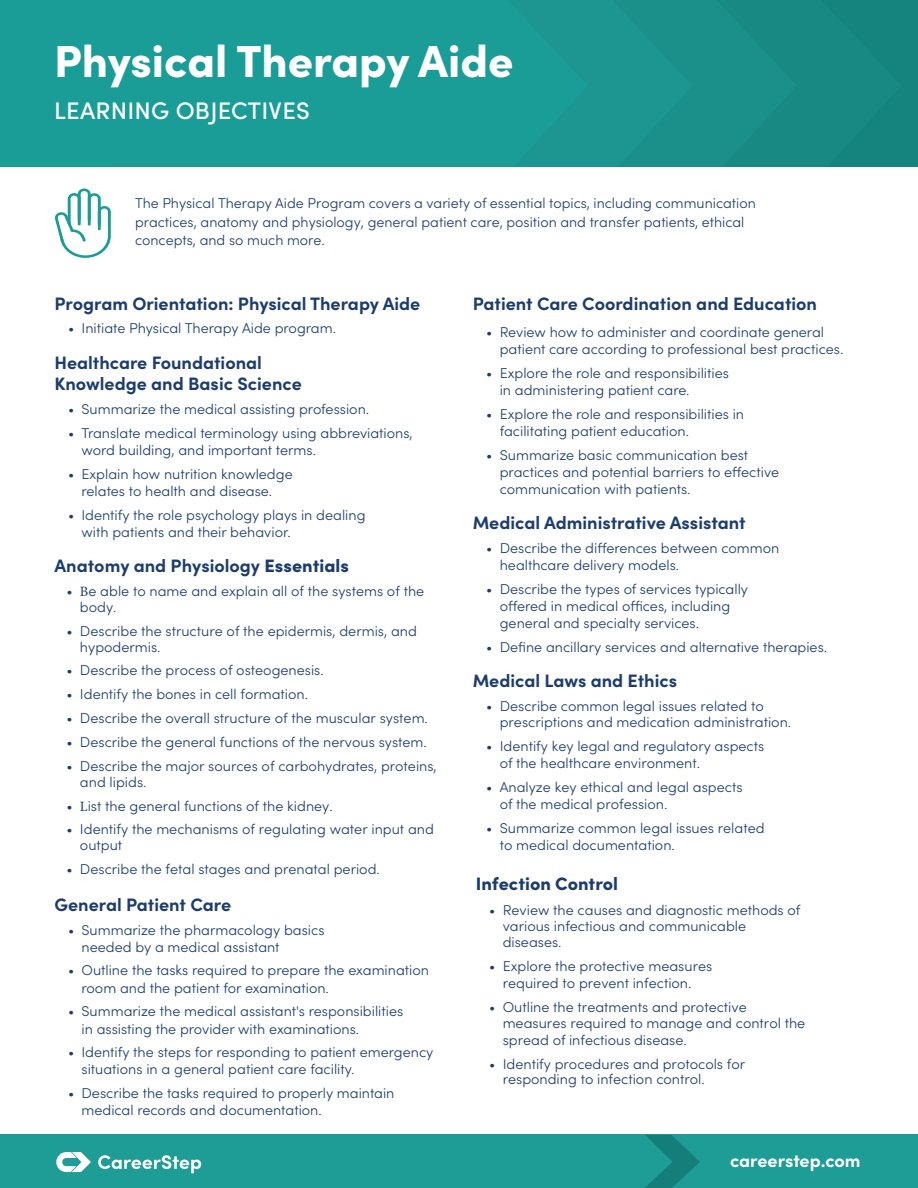
<style>
.page{position:relative;width:918px;height:1188px;background:#fff}
.page>*{position:absolute;margin:0;border:0;box-sizing:border-box;transform-origin:0 0}
.t1{font:900 45px "Sofia Pro";color:#fff}
.t2{font:500 24px "Sofia Pro";letter-spacing:.01em;color:#fff}
.t3{font:700 18px/21.6px "Sofia Pro";color:#1c3c6e}
.t4{font:900 18px "Sofia Pro";color:#1c3c6e}
.t5{font:700 18px "Sofia Pro";letter-spacing:-.005em;color:#fff}
.t6{font:300 14.25px/17.1px "Sofia Pro";color:#1c3c6e}
.s1{font-weight:900}
.s2{font-family:"Minion Pro";font-weight:400}
</style>
<div class="page">
<div style="left:797px;top:0;width:105px;height:167px;background:#198984"></div>
<div style="left:692px;top:0;width:105px;height:167px;background:#1b908a"></div>
<div style="left:588px;top:0;width:104px;height:167px;background:#1d9590"></div>
<div style="left:0;top:0;width:588px;height:167px;background:#1a9c97"></div>
<div style="left:0;top:1135px;width:918px;height:53px;background:#1e9c96"></div>
<svg style="left:645px;top:1135px;width:55px;height:53px"></svg>
<svg style="left:56px;top:1152px;width:35px;height:20px"></svg>
<svg style="left:98px;top:1155px;width:103px;height:18px"></svg>
<svg style="left:54px;top:188px;width:57px;height:70px"></svg>
<h1 class="t1" style="left:54px;top:26px;width:461px">Physical Therapy Aide</h1>
<h2 class="t2" style="left:54px;top:93px;width:257px">LEARNING OBJECTIVES</h2>
<p class="t6" style="left:135px;top:194px;width:622px;line-height:18.5px">The Physical Therapy Aide Program covers a variety of essential topics, including communication practices, anatomy and physiology, general patient care, position and transfer patients, ethical concepts, and so much more.</p>
<p class="t3" style="left:55px;top:291px;width:367px">Program Orientation: Physical Therapy Aide</p>
<p class="t6" style="left:68px;top:319px;width:270px">• Initiate Physical Therapy Aide program.</p>
<p class="t3" style="left:55px;top:350px;width:249px">Healthcare Foundational<br>Knowledge and Basic Science</p>
<p class="t6" style="left:68px;top:400px;width:303px">• Summarize the medical assisting profession.</p>
<p class="t6" style="left:82px;top:424px;width:333px;text-indent:-14px">• Translate medical terminology using abbreviations, word building, and important terms.</p>
<p class="t6" style="left:68px;top:464px;width:226px;text-align:center">• Explain how nutrition knowledge relates to health and disease.</p>
<p class="t6" style="left:82px;top:505px;width:285px;text-indent:-14px">• Identify the role psychology plays in dealing with patients and their behavior.</p>
<p class="t3" style="left:55px;top:553px;width:296px">Anatomy and Physiology <span class="s1">Essentials</span></p>
<p class="t6" style="left:80px;top:582px;width:346px;line-height:15.9px;text-indent:-13px">• <span class="s2">B</span>e able to name and explain all of the systems of the body.</p>
<p class="t6" style="left:80px;top:622px;width:338px;line-height:15.9px;text-indent:-13px">• Describe the structure of the epidermis, dermis, and hypodermis.</p>
<p class="t6" style="left:67px;top:661px;width:259px">• Describe the process of osteogenesis.</p>
<p class="t6" style="left:67px;top:685px;width:243px">• Identify the bones in cell formation.</p>
<p class="t6" style="left:67px;top:709px;width:363px">• Describe the overall structure of the muscular system.</p>
<p class="t6" style="left:67px;top:733px;width:362px">• Describe the general functions of the nervous system.</p>
<p class="t6" style="left:80px;top:757px;width:358px;line-height:15.9px;text-indent:-13px">• Describe the major sources of carbohydrates, proteins, and lipids.</p>
<p class="t6" style="left:67px;top:796px;width:268px">• <span class="s2">L</span>ist the general functions of the kidney.</p>
<p class="t6" style="left:80px;top:821px;width:355px;line-height:15.9px;text-indent:-13px">• Identify the mechanisms of regulating water input and output</p>
<p class="t6" style="left:67px;top:860px;width:315px">• Describe the fetal stages and prenatal period.</p>
<p class="t3" style="left:55px;top:892px;width:178px">General Patient Care</p>
<p class="t6" style="left:82px;top:920px;width:245px;text-indent:-14px">• Summarize the pharmacology basics needed by a medical assistant</p>
<p class="t6" style="left:82px;top:961px;width:349px;text-indent:-14px">• Outline the tasks required to prepare the examination room and the patient for examination.</p>
<p class="t6" style="left:82px;top:1002px;width:323px;text-indent:-14px">• Summarize the medical assistant's responsibilities in assisting the provider with examinations.</p>
<p class="t6" style="left:82px;top:1043px;width:353px;text-indent:-14px">• Identify the steps for responding to patient emergency situations in a general patient care facility.</p>
<p class="t6" style="left:82px;top:1084px;width:314px;text-indent:-14px">• Describe the tasks required to properly maintain medical records and documentation.</p>
<p class="t3" style="left:473px;top:291px;width:346px">Patient Care Coordination and Education</p>
<p class="t6" style="left:500px;top:323px;width:345px;text-indent:-14px">• Review how to administer and coordinate general patient care according to professional best practices.</p>
<p class="t6" style="left:500px;top:364px;width:231px;text-indent:-14px">• Explore the role and responsibilities in administering patient care.</p>
<p class="t6" style="left:500px;top:405px;width:246px;text-indent:-14px">• Explore the role and responsibilities in facilitating patient education.</p>
<p class="t6" style="left:500px;top:446px;width:281px;text-indent:-14px">• Summarize basic communication best practices and potential barriers to effective communication with patients.</p>
<p class="t3" style="left:473px;top:511px;width:274px">Medical Administrative Assistant</p>
<p class="t6" style="left:500px;top:539px;width:281px;text-indent:-14px">• Describe the differences between common healthcare delivery models.</p>
<p class="t6" style="left:500px;top:580px;width:250px;text-indent:-14px">• Describe the types of services typically offered in medical offices, including general and specialty services.</p>
<p class="t6" style="left:486px;top:638px;width:342px">• Define ancillary services and alternative therapies.</p>
<p class="t3" style="left:473px;top:669px;width:206px">Medical Laws and Ethics</p>
<p class="t6" style="left:500px;top:697px;width:293px;line-height:15.9px;text-indent:-13px">• Describe common legal issues related to prescriptions and medication administration.</p>
<p class="t6" style="left:500px;top:736px;width:266px;text-indent:-13px">• Identify key legal and regulatory aspects of the healthcare environment.</p>
<p class="t6" style="left:500px;top:777px;width:244px;text-indent:-13px">• Analyze key ethical and legal aspects of the medical profession.</p>
<p class="t6" style="left:500px;top:818px;width:266px;text-indent:-13px">• Summarize common legal issues related to medical documentation.</p>
<p class="t4" style="left:476px;top:873px;width:144px">Infection Control</p>
<p class="t6" style="left:503px;top:901px;width:299px;line-height:15.9px;text-indent:-13px">• Review the causes and diagnostic methods of various infectious and communicable diseases.</p>
<p class="t6" style="left:489px;top:956px;width:225px;text-align:center">• Explore the protective measures required to prevent infection.</p>
<p class="t6" style="left:503px;top:998px;width:304px;line-height:16.5px;text-indent:-13px">• Outline the treatments and protective measures required to manage and control the spread of infectious disease.</p>
<p class="t6" style="left:503px;top:1055px;width:244px;line-height:15.9px;text-indent:-13px">• Identify procedures and protocols for responding to infection control.</p>
<p class="t5" style="left:730px;top:1147px;width:132px">careerstep.com</p>
</div>
